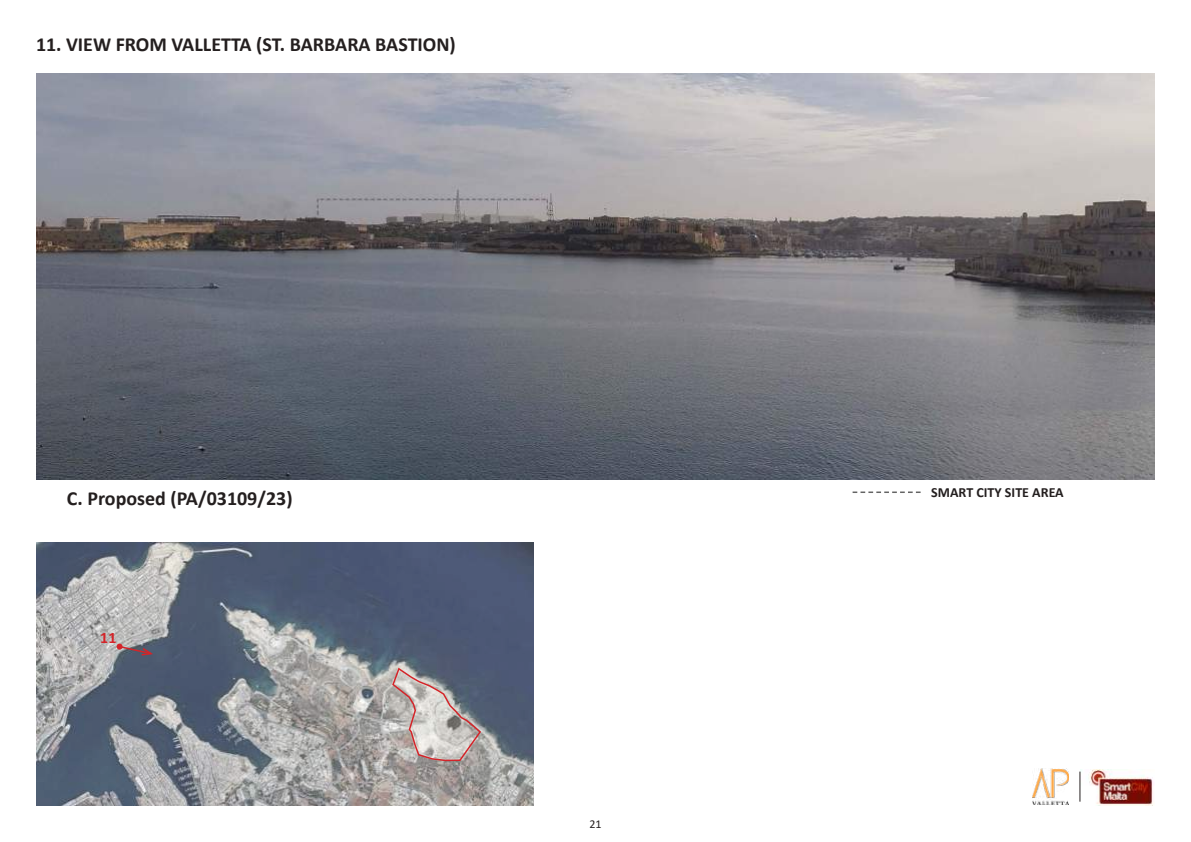
<style>
.page{position:relative;width:1191px;height:842px;background:#fff}
.page>*{position:absolute;margin:0;border:0;box-sizing:border-box;transform-origin:0 0}
.t1{font:700 20px "Calibri";color:#241f1f}
.t2{font:700 16px "Calibri";color:#d42429}
.t3{font:700 14px "Calibri";color:#241f1f}
.t4{font:12px "Calibri";color:#241f1f}
</style>
<div class="page">
<img style="left:36px;top:74px;width:1119px;height:405px">
<img style="left:36px;top:542px;width:498px;height:264px">
<svg style="left:391px;top:666px;width:91px;height:96px"></svg>
<svg style="left:116px;top:643px;width:39px;height:13px"></svg>
<svg style="left:852px;top:491px;width:68px;height:2px"></svg>
<img style="left:1032px;top:768px;width:36px;height:36px">
<img style="left:1080px;top:769px;width:74px;height:36px">
<hr style="left:1079px;top:771px;width:1px;height:31px;background:#241f1f">
<p class="t1" style="left:36px;top:30px;width:421px">11. VIEW FROM VALLETTA (ST. BARBARA BASTION)</p>
<p class="t1" style="left:67px;top:484px;width:227px">C. Proposed (PA/03109/23)</p>
<p class="t2" style="left:100px;top:627px;width:18px">11</p>
<p class="t4" style="left:589px;top:815px;width:14px">21</p>
<p class="t3" style="left:931px;top:483px;width:134px">SMART CITY SITE AREA</p>
</div>
